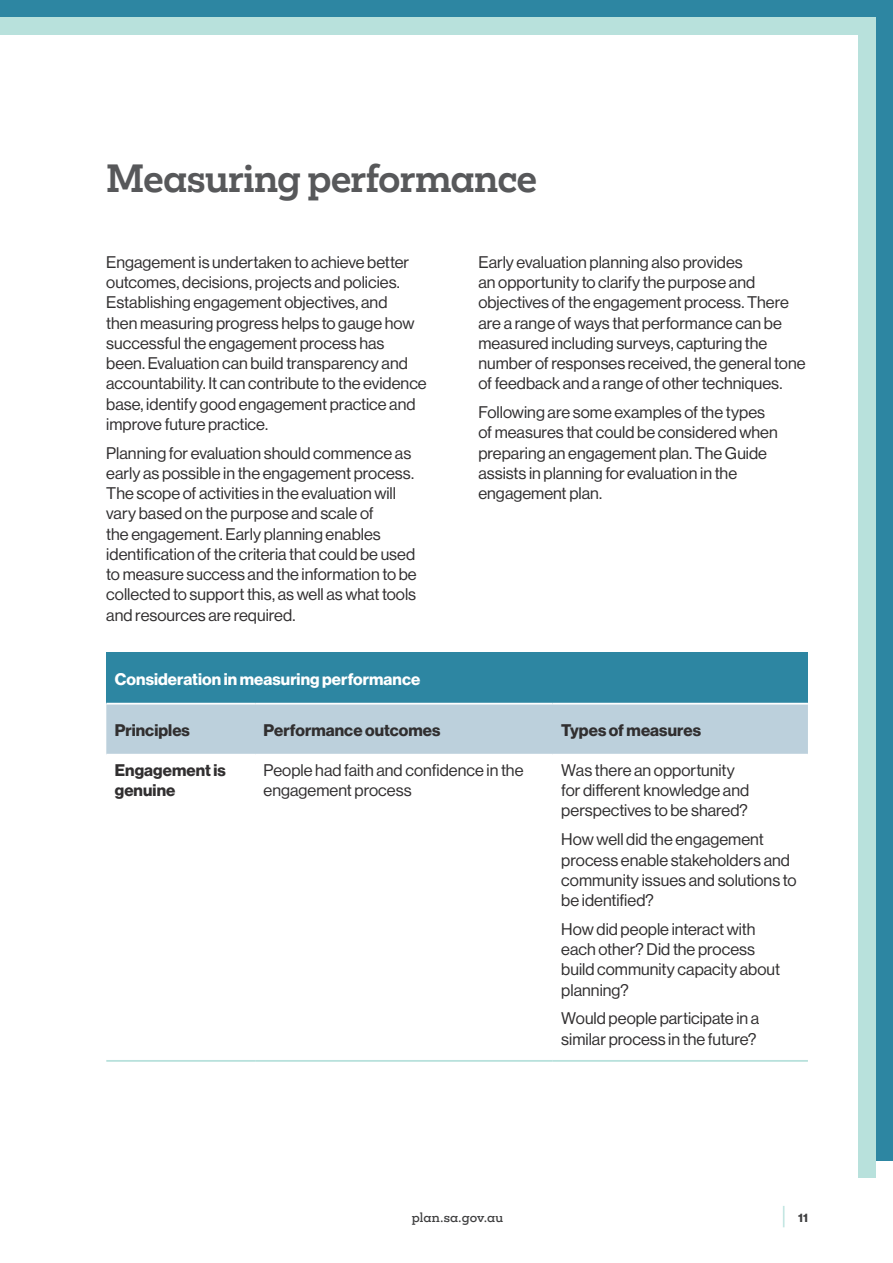
<style>
.page{position:relative;width:893px;height:1263px;background:#fff}
.page>*{position:absolute;margin:0;border:0;box-sizing:border-box;transform-origin:0 0}
.Heading_-_Level_1{font:500 36px "Mokoko VF";letter-spacing:-.02em;color:#57585a}
.Body{font:16.5px/20.2px "N Haas Grotesk DS Pro 55 Rg";color:#312f30}
.Body-2{font:16.5px/20.2px "N Haas Grotesk DS Pro 75 Bd";letter-spacing:.005em;color:#312f30}
.Body-3{font:16.5px "N Haas Grotesk DS Pro 75 Bd";letter-spacing:.005em;color:#fff}
.t1{font:500 12px "Mokoko VF";letter-spacing:.015em;color:#3e3e3f}
.t2{font:12px "N Haas Grotesk DS Pro 75 Bd";color:#3e3e3f}
.s1{font-size:24px;color:#b8e1dc}
</style>
<div class="page">
<div style="left:0;top:17px;width:867px;height:17px;background:#b8e1dc"></div>
<div style="left:859px;top:17px;width:17px;height:1161px;background:#b8e1dc"></div>
<div style="left:0;top:0;width:893px;height:17px;background:#2d86a2"></div>
<div style="left:876px;top:15px;width:17px;height:1146px;background:#2d86a2"></div>
<div style="left:106px;top:653px;width:702px;height:51px;background:#2d86a2"></div>
<div style="left:106px;top:704px;width:702px;height:50px;background:#bcd0dc"></div>
<hr style="left:106px;top:1060px;width:149px;height:2px;background:#b8e1dc">
<hr style="left:255px;top:1060px;width:298px;height:2px;background:#b8e1dc">
<hr style="left:553px;top:1060px;width:255px;height:2px;background:#b8e1dc">
<hr style="left:106px;top:703px;width:149px;height:1px;background:#fff">
<hr style="left:255px;top:703px;width:298px;height:1px;background:#fff">
<hr style="left:553px;top:703px;width:255px;height:1px;background:#fff">
<p class="Heading_-_Level_1" style="left:106px;top:155px;width:432px">Measuring performance</p>
<p class="Body" style="left:106px;top:252px;width:322px">Engagement is undertaken to achieve better outcomes, decisions, projects and policies.<br>Establishing engagement objectives, and<br>then measuring progress helps to gauge how successful the engagement process has been. Evaluation can build transparency and accountability. It can contribute to the evidence base, identify good engagement practice and improve future practice.</p>
<p class="Body" style="left:106px;top:443px;width:312px">Planning for evaluation should commence as early as possible in the engagement process.<br>The scope of activities in the evaluation will vary based on the purpose and scale of<br>the engagement. Early planning enables identification of the criteria that could be used to measure success and the information to be collected to support this, as well as what tools and resources are required.</p>
<p class="Body" style="left:478px;top:252px;width:329px">Early evaluation planning also provides<br>an opportunity to clarify the purpose and objectives of the engagement process. There are a range of ways that performance can be measured including surveys, capturing the number of responses received, the general tone of feedback and a range of other techniques.</p>
<p class="Body" style="left:478px;top:402px;width:301px">Following are some examples of the types of measures that could be considered when preparing an engagement plan. The Guide assists in planning for evaluation in the engagement plan.</p>
<p class="Body-3" style="left:115px;top:669px;width:307px">Consideration in measuring performance</p>
<p class="Body-2" style="left:115px;top:720px;width:77px">Principles</p>
<p class="Body-2" style="left:264px;top:720px;width:178px">Performance outcomes</p>
<p class="Body-2" style="left:561px;top:720px;width:141px">Types of measures</p>
<p class="Body-2" style="left:115px;top:760px;width:113px">Engagement is genuine</p>
<p class="Body" style="left:264px;top:760px;width:261px">People had faith and confidence in the engagement process</p>
<p class="Body" style="left:561px;top:760px;width:189px">Was there an opportunity for different knowledge and perspectives to be shared?</p>
<p class="Body" style="left:561px;top:829px;width:237px">How well did the engagement process enable stakeholders and community issues and solutions to be identified?</p>
<p class="Body" style="left:561px;top:919px;width:220px">How did people interact with each other? Did the process build community capacity about planning?</p>
<p class="Body" style="left:561px;top:1008px;width:199px">Would people participate in a similar process in the future?</p>
<p class="t1" style="left:412px;top:1209px;width:93px">plan.sa.gov.au</p>
<p class="t2" style="left:782px;top:1210px;width:27px"><span class="s1">|</span> 11</p>
</div>
